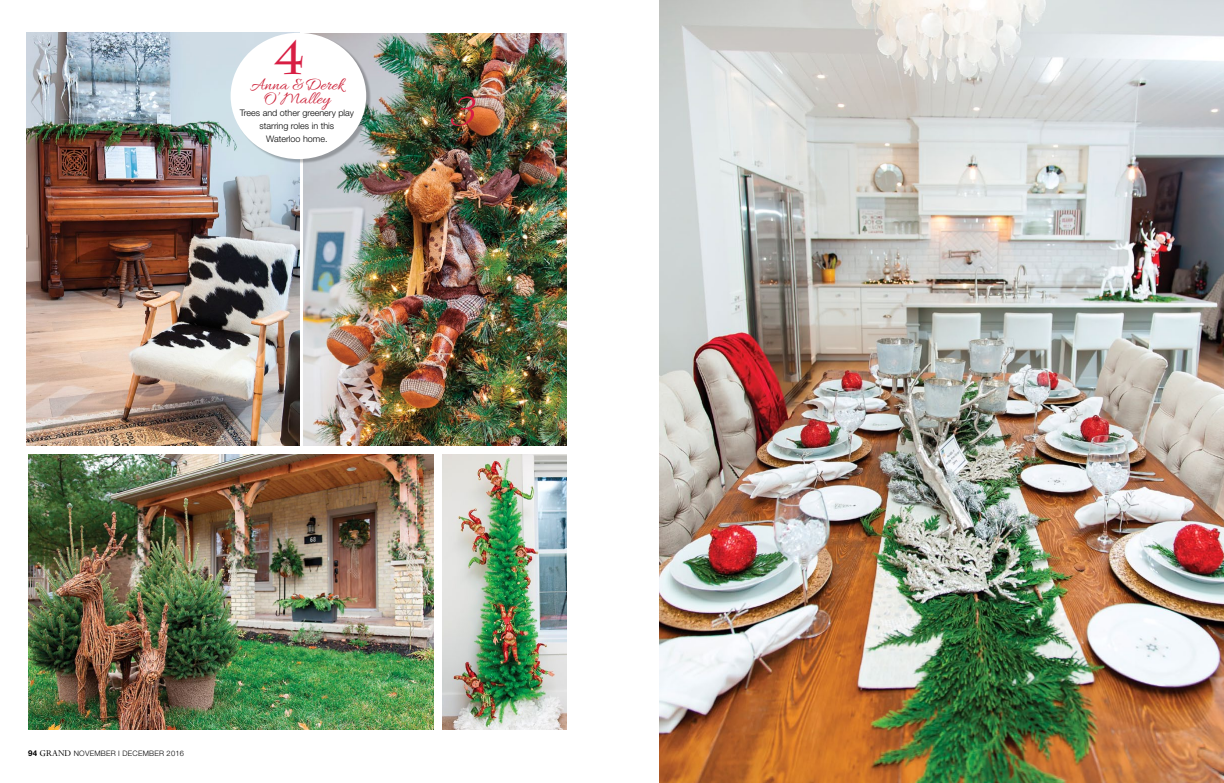
<style>
.page{position:relative;width:1224px;height:783px;background:#fff}
.page>*{position:absolute;margin:0;border:0;box-sizing:border-box;transform-origin:0 0}
.t1{font:51.6px "Allura";color:#d81e43}
.t2{font:700 46px "Charlemagne Std";color:#d81e43}
.t3{font:18px/14px "Allura";color:#cd2239;text-align:center}
.t4{font:300 9px/13px "Helvetica Neue LT Std";color:#000;text-align:center}
.t5{font:300 7.5px "Helvetica Neue LT Std";letter-spacing:.03em;color:#000}
.s1{font-weight:700;font-size:8px}
.s2{font-family:"Perpetua Std";font-weight:400;font-size:10px}
</style>
<div class="page">
<img style="left:27px;top:33px;width:272px;height:413px">
<img style="left:304px;top:34px;width:263px;height:411px">
<div style="left:232px;top:34px;width:139px;height:130px;background:#000;opacity:.25"></div>
<div style="left:231px;top:33px;width:135px;height:126px;background:#fff;border-radius:50%"></div>
<img style="left:28px;top:454px;width:405px;height:275px">
<img style="left:443px;top:454px;width:124px;height:275px">
<img style="left:660px;top:0;width:564px;height:783px">
<h2 class="t2" style="left:275px;top:32px;width:31px">4</h2>
<h3 class="t3" style="left:250px;top:79px;width:95px">Anna &amp;Derek<br>O’Malley</h3>
<p class="t4" style="left:240px;top:106px;width:116px">Trees and other greenery play starring roles in this<br>Waterloo home.</p>
<h1 class="t1" style="left:447px;top:82px;width:30px">3</h1>
<p class="t5" style="left:28px;top:749px;width:157px"><span class="s1">94</span> <span class="s2">GRAND</span> NOVEMBER I DECEMBER 2016</p>
</div>
